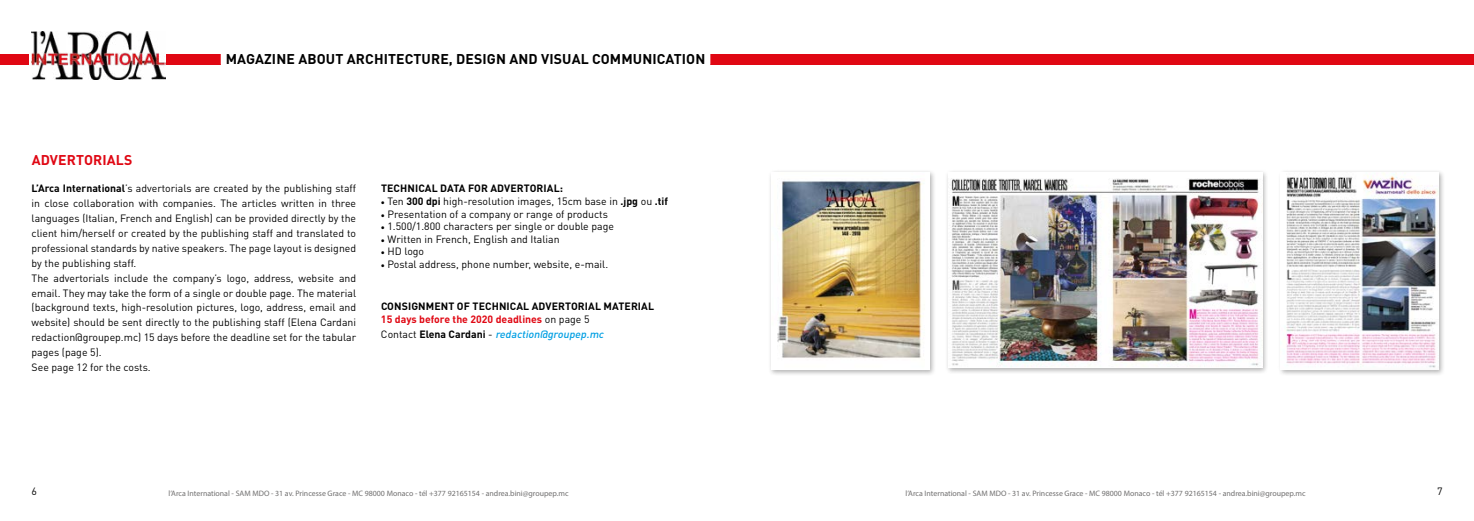
<style>
.page{position:relative;width:1474px;height:521px;background:#fff}
.page>*{position:absolute;margin:0;border:0;box-sizing:border-box;transform-origin:0 0}
.t1{font:700 14px "DIN Pro";letter-spacing:.01em;color:#000}
.t2{font:700 14px "DIN Pro";letter-spacing:.01em;color:#e00713}
.t3{font:10.5px/14.9px "DIN Pro";color:#000}
.t4{font:700 10.5px/12.6px "DIN Pro";letter-spacing:.01em;color:#000}
.t5{font:italic 500 10.5px "DIN Pro";color:#009fe3}
.t6{font:7.88px "Myriad Pro";color:#706f6f}
.s1{font-weight:700}
.s2{font-family:"Minion Pro"}
.s3{color:#e00713}
.s4{font-weight:400}
.s5{font-weight:400;font-style:normal;color:#000}
.s6{font-weight:700;font-style:normal;color:#000}
</style>
<div class="page">
<div style="left:166px;top:54px;width:1307px;height:11px;background:#e00713"></div>
<div style="left:0;top:54px;width:29px;height:11px;background:#e00713"></div>
<img style="left:31px;top:32px;width:134px;height:48px">
<div style="left:220px;top:54px;width:491px;height:11px;background:#fff"></div>
<div style="left:768px;top:169px;width:167px;height:207px;background:#000;opacity:.3"></div>
<img style="left:771px;top:172px;width:158px;height:197px">
<div style="left:945px;top:169px;width:323px;height:205px;background:#000;opacity:.3"></div>
<img style="left:948px;top:172px;width:313px;height:196px">
<div style="left:1277px;top:169px;width:167px;height:207px;background:#000;opacity:.3"></div>
<img style="left:1280px;top:172px;width:158px;height:197px">
<h1 class="t1" style="left:226px;top:49px;width:481px">MAGAZINE ABOUT ARCHITECTURE, DESIGN AND VISUAL COMMUNICATION</h1>
<h1 class="t2" style="left:32px;top:150px;width:102px">ADVERTORIALS</h1>
<p class="t3" style="left:32px;top:181px;width:326px"><span class="s1">L’Arca International</span>’s advertorials are created by the publishing staff in close collaboration with companies. The articles written in three languages (Italian, French and English) can be provided directly by the client him/herself or created by the publishing staff and translated to professional standards by native speakers. The page layout is designed by the publishing staff.<br>The advertorials include the company’s logo, address, website and email. They may take the form of a single or double page. The material (background texts, high-resolution pictures, logo, address, email and website) should be sent directly to the publishing staff (Elena Cardani redaction@groupep.mc) 15 days before the deadline set for the tabular pages (page 5).<br>See page 12 for the costs.</p>
<p class="t4" style="left:381px;top:182px;width:183px">TECHNICAL DATA FOR ADVERTORIAL:</p>
<p class="t3" style="left:381px;top:193px;width:288px"><span class="s2">•</span> Ten <span class="s1">300 dpi</span> high-resolution images, 15cm base in <span class="s1">.jpg</span> ou <span class="s1">.tif</span></p>
<p class="t3" style="left:381px;top:206px;width:228px"><span class="s2">•</span> Presentation of a company or range of products</p>
<p class="t3" style="left:381px;top:218px;width:234px"><span class="s2">•</span> 1.500/1.800 characters per single or double page</p>
<p class="t3" style="left:381px;top:231px;width:180px"><span class="s2">•</span> Written in French, English and Italian</p>
<p class="t3" style="left:381px;top:244px;width:45px"><span class="s2">•</span> HD logo</p>
<p class="t3" style="left:381px;top:256px;width:229px"><span class="s2">•</span> Postal address, phone number, website, e-mail.</p>
<p class="t4" style="left:381px;top:300px;width:275px">CONSIGNMENT OF TECHNICAL ADVERTORIAL MATERIAL<br><span class="s3">15 days before the 2020 deadlines</span> <span class="s4">on page 5</span></p>
<p class="t5" style="left:381px;top:327px;width:226px"><span class="s5">C o n t a c t</span> <span class="s6">E le n a Ca rd a n i</span> <span class="s5">-</span> redaction@groupep.mc</p>
<p class="t3" style="left:32px;top:483px;width:7px">6</p>
<p class="t6" style="left:168px;top:488px;width:401px">l’Arca International - SAM MDO - 31 av. Princesse Grace - MC 98000 Monaco - tél +377 92165154 - andrea.bini@groupep.mc</p>
<p class="t6" style="left:905px;top:488px;width:401px">l’Arca International - SAM MDO - 31 av. Princesse Grace - MC 98000 Monaco - tél +377 92165154 - andrea.bini@groupep.mc</p>
<p class="t3" style="left:1436px;top:483px;width:7px">7</p>
</div>
